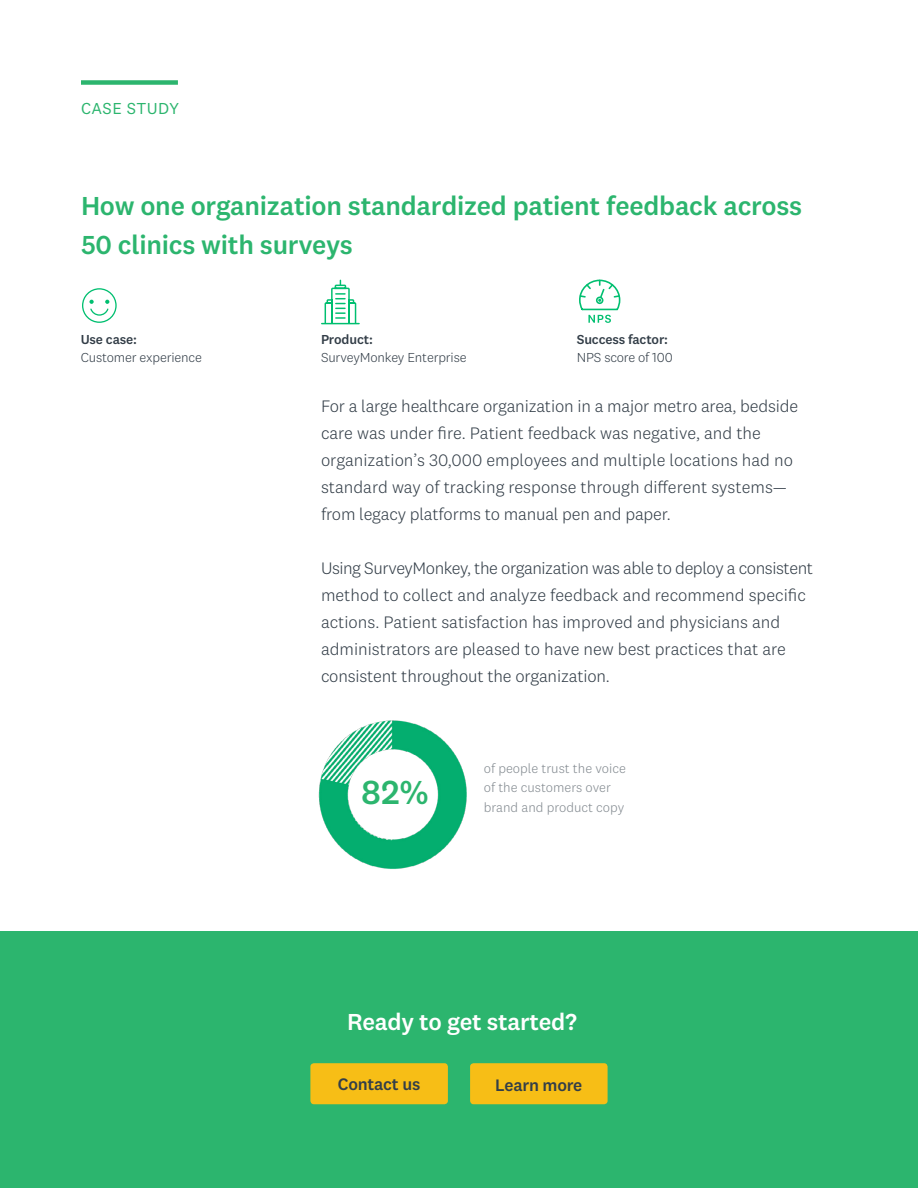
<style>
.page{position:relative;width:918px;height:1188px;background:#fff}
.page>*{position:absolute;margin:0;border:0;box-sizing:border-box;transform-origin:0 0}
.t1{font:500 34.5px "National 2";color:#2cb56e}
.t2{font:500 27px/39px "National 2";letter-spacing:-.01em;color:#2cb56e}
.t3{font:500 24px "National 2";letter-spacing:-.01em;color:#fff}
.t4{font:300 17.25px/27px "National 2";color:#333e48}
.t5{font:500 17.25px "National 2";letter-spacing:-.015em;color:#333e48}
.t6{font:16.5px "National 2";letter-spacing:.025em;color:#2cb56e}
.t7{font:300 13.5px/19.5px "National 2";color:#848b91}
.t8{font:300 13.5px "National 2";letter-spacing:-.01em;color:#333e48}
.t9{font:500 13.5px "National 2";letter-spacing:-.01em;color:#333e48}
</style>
<div class="page">
<div style="left:81px;top:80px;width:97px;height:5px;background:#2cb56e"></div>
<div style="left:0;top:932px;width:918px;height:256px;background:#2cb56e"></div>
<div style="left:310px;top:1063px;width:138px;height:41px;background:#f7be16;border-radius:4px"></div>
<div style="left:470px;top:1063px;width:138px;height:41px;background:#f7be16;border-radius:4px"></div>
<svg style="left:579px;top:279px;width:42px;height:44px"></svg>
<div style="left:82px;top:288px;width:35px;height:35px;border:1px solid #00bf70;border-radius:50%"></div>
<svg style="left:89px;top:300px;width:20px;height:16px"></svg>
<img style="left:318px;top:720px;width:149px;height:149px">
<hr style="left:322px;top:323px;width:37px;height:1px;background:#00bf70">
<svg style="left:324px;top:280px;width:33px;height:45px"></svg>
<p class="t6" style="left:81px;top:98px;width:100px">CASE STUDY</p>
<h2 class="t2" style="left:81px;top:186px;width:723px">How one organization standardized patient feedback across<br>50 clinics with surveys</h2>
<p class="t9" style="left:81px;top:331px;width:58px">Use case:</p>
<p class="t8" style="left:81px;top:349px;width:123px">Customer experience</p>
<p class="t9" style="left:321px;top:331px;width:53px">Product:</p>
<p class="t8" style="left:321px;top:349px;width:147px">SurveyMonkey Enterprise</p>
<p class="t9" style="left:577px;top:331px;width:93px">Success factor:</p>
<p class="t8" style="left:577px;top:349px;width:98px">NPS score of 100</p>
<p class="t4" style="left:321px;top:393px;width:479px">For a large healthcare organization in a major metro area, bedside care was under fire. Patient feedback was negative, and the organization’s 30,000 employees and multiple locations had no standard way of tracking response through different systems— from legacy platforms to manual pen and paper.</p>
<p class="t4" style="left:321px;top:554px;width:494px">Using SurveyMonkey, the organization was able to deploy a consistent method to collect and analyze feedback and recommend specific actions. Patient satisfaction has improved and physicians and administrators are pleased to have new best practices that are consistent throughout the organization.</p>
<h1 class="t1" style="left:361px;top:771px;width:69px">82%</h1>
<p class="t7" style="left:484px;top:758px;width:144px">of people trust the voice of the customers over brand and product copy</p>
<h3 class="t3" style="left:347px;top:1007px;width:231px">Ready to get started?</h3>
<p class="t5" style="left:338px;top:1074px;width:84px">Contact us</p>
<p class="t5" style="left:495px;top:1075px;width:89px">Learn more</p>
</div>
